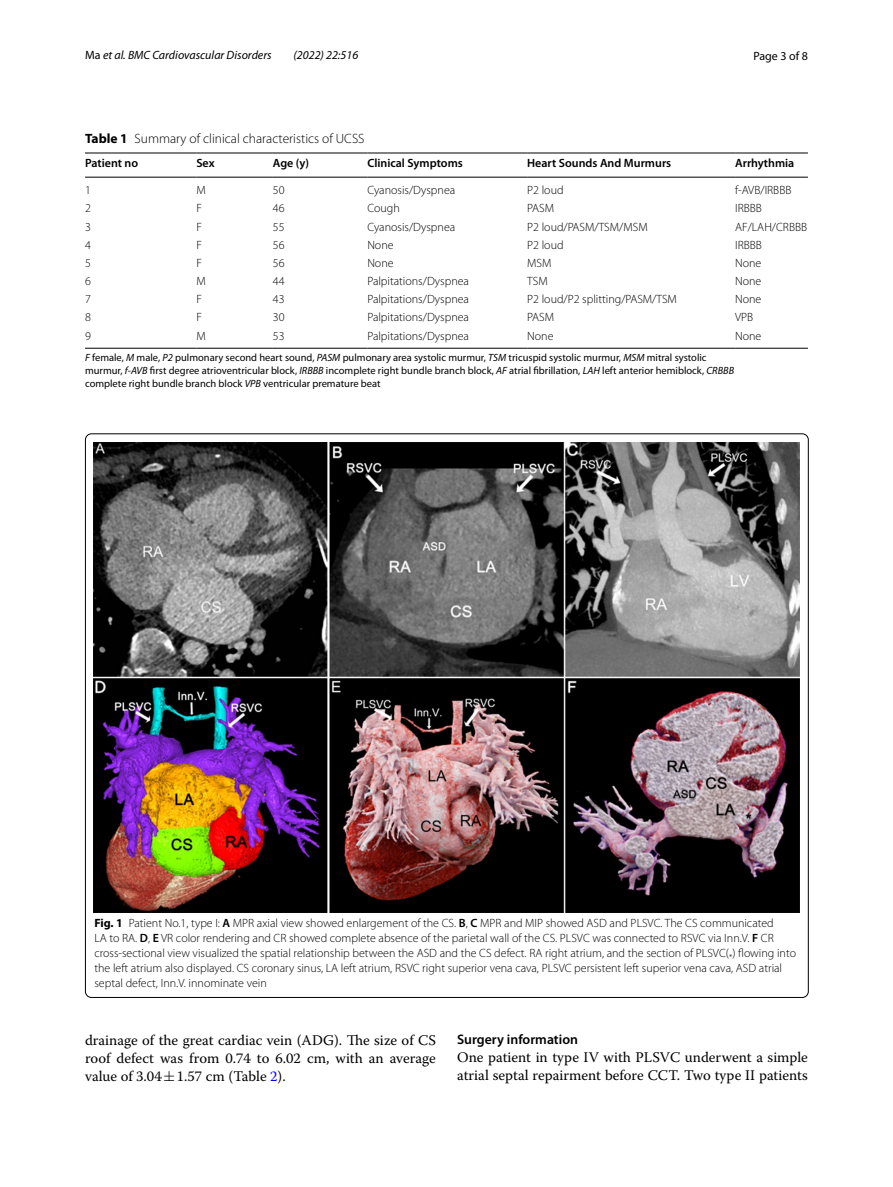
<style>
.page{position:relative;width:893px;height:1187px;background:#fff}
.page>*{position:absolute;margin:0;border:0;box-sizing:border-box;transform-origin:0 0}
.t1{font:14.7px/18px "Warnock Pro";color:#000;text-align:justify}
.t2{font:600 13.8px "Myriad Pro";color:#000}
.t3{font:300 13.5px "Myriad Pro";color:#000}
.t4{font:300 12px/15px "Myriad Pro";color:#000}
.t5{font:600 12px "Myriad Pro";color:#000}
.t6{font:italic 12px "Myriad Pro";color:#000}
.t7{font:12px "Myriad Pro";color:#000}
.t8{font:10.5px/12.8px "Myriad Pro";color:#000}
.s1{font-style:normal}
.s2{font-weight:700}
.s3{font-style:italic}
.s4{font-weight:600}
.s5{font-family:"MTSY"}
.s6{color:#00f}
</style>
<div class="page">
<hr style="left:85px;top:153px;width:111px;height:1px;background:#000">
<hr style="left:85px;top:177px;width:111px;height:1px;background:#000">
<hr style="left:196px;top:153px;width:77px;height:1px;background:#000">
<hr style="left:196px;top:177px;width:77px;height:1px;background:#000">
<hr style="left:273px;top:153px;width:94px;height:1px;background:#000">
<hr style="left:273px;top:177px;width:94px;height:1px;background:#000">
<hr style="left:367px;top:153px;width:160px;height:1px;background:#000">
<hr style="left:367px;top:177px;width:160px;height:1px;background:#000">
<hr style="left:527px;top:153px;width:208px;height:1px;background:#000">
<hr style="left:527px;top:177px;width:208px;height:1px;background:#000">
<hr style="left:735px;top:153px;width:73px;height:1px;background:#000">
<hr style="left:735px;top:177px;width:73px;height:1px;background:#000">
<hr style="left:85px;top:348px;width:111px;height:1px;background:#000">
<hr style="left:196px;top:348px;width:77px;height:1px;background:#000">
<hr style="left:273px;top:348px;width:94px;height:1px;background:#000">
<hr style="left:367px;top:348px;width:160px;height:1px;background:#000">
<hr style="left:527px;top:348px;width:208px;height:1px;background:#000">
<hr style="left:735px;top:348px;width:73px;height:1px;background:#000">
<img style="left:94px;top:443px;width:706px;height:469px">
<p class="t6" style="left:85px;top:48px;width:188px"><span class="s1">Ma</span> et al. BMC Cardiovascular Disorders</p>
<p class="t6" style="left:294px;top:48px;width:66px">(2022) 22:516</p>
<p class="t7" style="left:753px;top:48px;width:56px">Page 3 of 8</p>
<p class="t3" style="left:85px;top:131px;width:281px"><span class="s2">Table 1</span> Summary of clinical characteristics of UCSS</p>
<p class="t5" style="left:85px;top:156px;width:55px">Patient no</p>
<p class="t5" style="left:196px;top:156px;width:20px">Sex</p>
<p class="t5" style="left:273px;top:156px;width:38px">Age (y)</p>
<p class="t5" style="left:367px;top:156px;width:97px">Clinical Symptoms</p>
<p class="t5" style="left:527px;top:156px;width:146px">Heart Sounds And Murmurs</p>
<p class="t5" style="left:735px;top:156px;width:61px">Arrhythmia</p>
<p class="t4" style="left:85px;top:183px;width:7px">1</p>
<p class="t4" style="left:196px;top:183px;width:11px">M</p>
<p class="t4" style="left:273px;top:183px;width:13px">50</p>
<p class="t4" style="left:367px;top:183px;width:89px">Cyanosis/Dyspnea</p>
<p class="t4" style="left:527px;top:183px;width:38px">P2 loud</p>
<p class="t4" style="left:735px;top:183px;width:58px">f-AVB/IRBBB</p>
<p class="t4" style="left:85px;top:201px;width:7px">2</p>
<p class="t4" style="left:196px;top:201px;width:7px">F</p>
<p class="t4" style="left:273px;top:201px;width:13px">46</p>
<p class="t4" style="left:367px;top:201px;width:34px">Cough</p>
<p class="t4" style="left:527px;top:201px;width:28px">PASM</p>
<p class="t4" style="left:735px;top:201px;width:28px">IRBBB</p>
<p class="t4" style="left:85px;top:219px;width:7px">3</p>
<p class="t4" style="left:196px;top:219px;width:7px">F</p>
<p class="t4" style="left:273px;top:219px;width:13px">55</p>
<p class="t4" style="left:367px;top:219px;width:89px">Cyanosis/Dyspnea</p>
<p class="t4" style="left:527px;top:219px;width:122px">P2 loud/PASM/TSM/MSM</p>
<p class="t4" style="left:735px;top:219px;width:74px">AF/LAH/CRBBB</p>
<p class="t4" style="left:85px;top:237px;width:7px">4</p>
<p class="t4" style="left:196px;top:237px;width:7px">F</p>
<p class="t4" style="left:273px;top:237px;width:13px">56</p>
<p class="t4" style="left:367px;top:237px;width:28px">None</p>
<p class="t4" style="left:527px;top:237px;width:38px">P2 loud</p>
<p class="t4" style="left:735px;top:237px;width:28px">IRBBB</p>
<p class="t4" style="left:85px;top:256px;width:7px">5</p>
<p class="t4" style="left:196px;top:256px;width:7px">F</p>
<p class="t4" style="left:273px;top:256px;width:13px">56</p>
<p class="t4" style="left:367px;top:256px;width:28px">None</p>
<p class="t4" style="left:527px;top:256px;width:26px">MSM</p>
<p class="t4" style="left:735px;top:256px;width:28px">None</p>
<p class="t4" style="left:85px;top:274px;width:7px">6</p>
<p class="t4" style="left:196px;top:274px;width:11px">M</p>
<p class="t4" style="left:273px;top:274px;width:13px">44</p>
<p class="t4" style="left:367px;top:274px;width:103px">Palpitations/Dyspnea</p>
<p class="t4" style="left:527px;top:274px;width:22px">TSM</p>
<p class="t4" style="left:735px;top:274px;width:28px">None</p>
<p class="t4" style="left:85px;top:292px;width:7px">7</p>
<p class="t4" style="left:196px;top:292px;width:7px">F</p>
<p class="t4" style="left:273px;top:292px;width:13px">43</p>
<p class="t4" style="left:367px;top:292px;width:103px">Palpitations/Dyspnea</p>
<p class="t4" style="left:527px;top:292px;width:151px">P2 loud/P2 splitting/PASM/TSM</p>
<p class="t4" style="left:735px;top:292px;width:28px">None</p>
<p class="t4" style="left:85px;top:310px;width:7px">8</p>
<p class="t4" style="left:196px;top:310px;width:7px">F</p>
<p class="t4" style="left:273px;top:310px;width:13px">30</p>
<p class="t4" style="left:367px;top:310px;width:103px">Palpitations/Dyspnea</p>
<p class="t4" style="left:527px;top:310px;width:28px">PASM</p>
<p class="t4" style="left:735px;top:310px;width:20px">VPB</p>
<p class="t4" style="left:85px;top:328px;width:7px">9</p>
<p class="t4" style="left:196px;top:328px;width:11px">M</p>
<p class="t4" style="left:273px;top:328px;width:13px">53</p>
<p class="t4" style="left:367px;top:328px;width:103px">Palpitations/Dyspnea</p>
<p class="t4" style="left:527px;top:328px;width:28px">None</p>
<p class="t4" style="left:735px;top:328px;width:28px">None</p>
<p class="t8" style="left:85px;top:351px;width:651px"><span class="s3">F</span> female, <span class="s3">M</span> male, <span class="s3">P2</span> pulmonary second heart sound, <span class="s3">PASM</span> pulmonary area systolic murmur, <span class="s3">TSM</span> tricuspid systolic murmur, <span class="s3">MSM</span> mitral systolic murmur, <span class="s3">f-AVB</span> first degree atrioventricular block, <span class="s3">IRBBB</span> incomplete right bundle branch block, <span class="s3">AF</span> atrial fibrillation, <span class="s3">LAH</span> left anterior hemiblock, <span class="s3">CRBBB </span>complete right bundle branch block <span class="s3">VPB</span> ventricular premature beat</p>
<p class="t4" style="left:94px;top:915px;width:703px"><span class="s2">Fig. 1</span> Patient No.1, type I: <span class="s4">A</span> MPR axial view showed enlargement of the CS. <span class="s4">B</span>, <span class="s4">C</span> MPR and MIP showed ASD and PLSVC. The CS communicated<br>LA to RA. <span class="s4">D</span>, <span class="s4">E</span> VR color rendering and CR showed complete absence of the parietal wall of the CS. PLSVC was connected to RSVC via Inn.V. <span class="s4">F</span> CR cross-sectional view visualized the spatial relationship between the ASD and the CS defect. RA right atrium, and the section of PLSVC(<sub>*</sub>) flowing into the left atrium also displayed. CS coronary sinus, LA left atrium, RSVC right superior vena cava, PLSVC persistent left superior vena cava, ASD atrial septal defect, Inn.V. innominate vein</p>
<p class="t1" style="left:85px;top:1030px;width:352px">drainage of the great cardiac vein (ADG). The size of CS roof defect was from 0.74 to 6.02 cm, with an average value of 3.04<span class="s5">±</span>1.57 cm (Table <span class="s6">2</span>).</p>
<p class="t2" style="left:457px;top:1030px;width:122px">Surgery information</p>
<p class="t1" style="left:457px;top:1048px;width:352px">One patient in type IV with PLSVC underwent a simple atrial septal repairment before CCT. Two type II patients</p>
</div>
